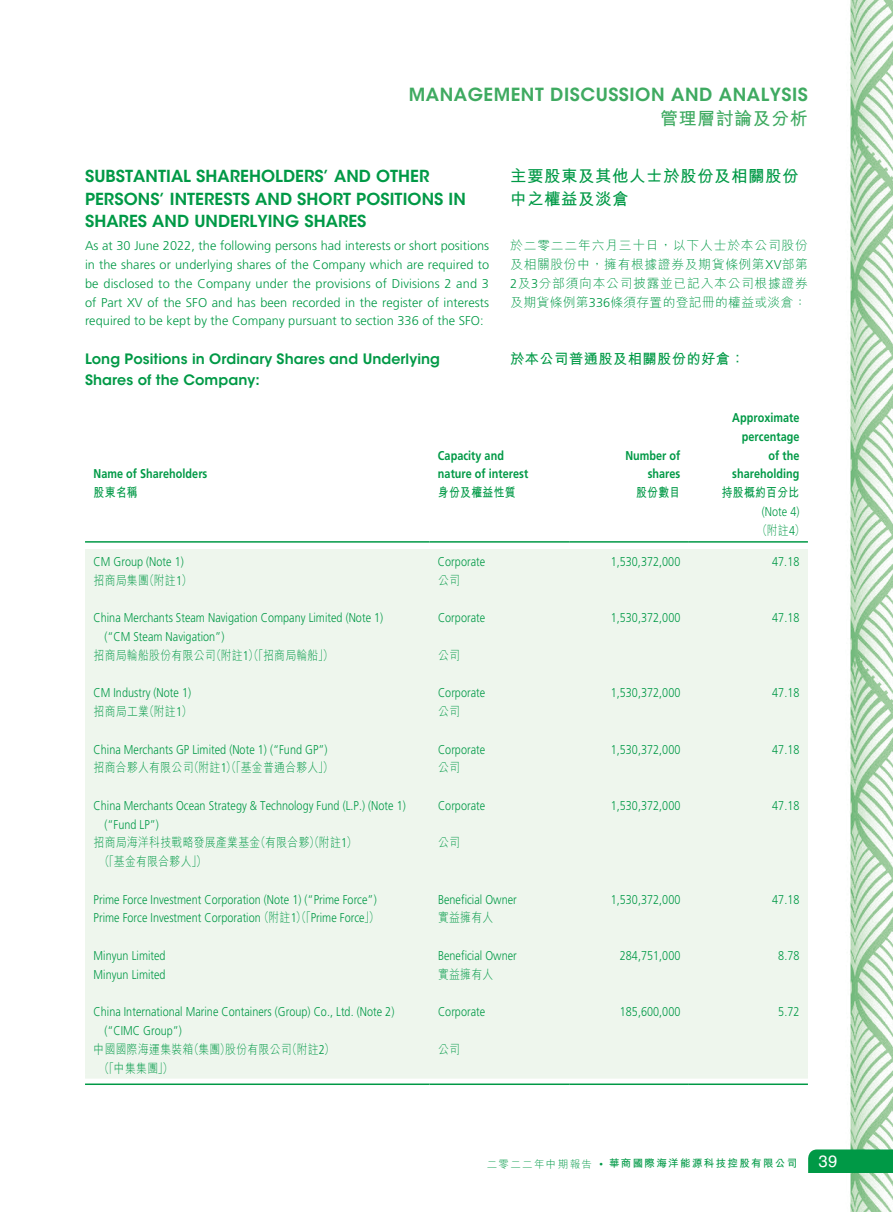
<style>
.page{position:relative;width:893px;height:1212px;background:#fff}
.page>*{position:absolute;margin:0;border:0;box-sizing:border-box;transform-origin:0 0}
.t1{font:600 18px "ITC Avant Garde Std";letter-spacing:.03em;color:#3faa61}
.t2{font:700 18px "M Hei HK";letter-spacing:.03em;color:#3faa61}
.t3{font:600 16.5px/22.5px "ITC Avant Garde Std";letter-spacing:.005em;color:#009946}
.t4{font:700 16.5px/22.5px "M Hei HK";letter-spacing:.03em;color:#009946}
.t5{font:16.5px "Helvetica LT Std";color:#fff}
.t6{font:600 14.25px/20.2px "ITC Avant Garde Std";letter-spacing:.005em;color:#009946}
.t7{font:700 14.25px "M Hei HK";letter-spacing:.03em;color:#009946}
.t8{font:300 12.75px/18.8px "Frutiger LT Std";letter-spacing:.005em;color:#009946;scale:.85 1}
.t9{font:300 12.75px/18.8px "Frutiger LT Std";letter-spacing:.005em;color:#009946;text-align:justify}
.t10{font:300 12.75px/18.8px "M Hei HK";letter-spacing:.03em;color:#009946;scale:.85 1}
.t11{font:700 12.75px/18.8px "Frutiger LT Std";letter-spacing:.005em;color:#009946;text-align:right;scale:.85 1}
.t12{font:300 12.75px/18.8px "M Hei HK";letter-spacing:.03em;color:#009946;text-align:justify}
.t13{font:700 12.75px "M Hei HK";letter-spacing:.03em;color:#009946;scale:.85 1}
.t14{font:700 10.5px "M Hei HK";letter-spacing:.13em;color:#009946}
.s1{font-family:"Frutiger LT Std"}
.s2{font-family:"M Hei HK"}
.s3{font-weight:300}
.s4{font-weight:300;font-size:7.5px}
</style>
<div class="page">
<img style="left:85px;top:0;width:808px;height:1212px">
<div style="left:808px;top:1149px;width:85px;height:24px;background:#009946"></div>
<div style="left:85px;top:549px;width:723px;height:525px;background:#eef6ed"></div>
<hr style="left:85px;top:1074px;width:723px;height:4px;background:#eef6ed">
<hr style="left:85px;top:541px;width:344px;height:2px;background:#009946">
<hr style="left:429px;top:541px;width:141px;height:2px;background:#009946">
<hr style="left:570px;top:541px;width:119px;height:2px;background:#009946">
<hr style="left:689px;top:541px;width:119px;height:2px;background:#009946">
<hr style="left:85px;top:1083px;width:344px;height:2px;background:#009946">
<hr style="left:429px;top:1083px;width:141px;height:2px;background:#009946">
<hr style="left:570px;top:1083px;width:119px;height:2px;background:#009946">
<hr style="left:689px;top:1083px;width:119px;height:2px;background:#009946">
<h1 class="t1" style="left:409px;top:83px;width:401px">MANAGEMENT DISCUSSION AND ANALYSIS</h1>
<h1 class="t2" style="left:660px;top:106px;width:149px">管理層討論及分析</h1>
<p class="t3" style="left:85px;top:165px;width:382px">SUBSTANTIAL SHAREHOLDERS’ AND OTHER<br>PERSONS’ INTERESTS AND SHORT POSITIONS IN<br>SHARES AND UNDERLYING SHARES</p>
<p class="t9" style="left:85px;top:237px;width:406px">As at 30 June 2022, the following persons had interests or short positions in the shares or underlying shares of the Company which are required to be disclosed to the Company under the provisions of Divisions 2 and 3 of Part XV of the SFO and has been recorded in the register of interests required to be kept by the Company pursuant to section 336 of the SFO:</p>
<p class="t6" style="left:85px;top:349px;width:356px">Long Positions in Ordinary Shares and Underlying<br>Shares of the Company:</p>
<p class="t4" style="left:510px;top:164px;width:290px">主要股東及其他人士於股份及相關股份中之權益及淡倉</p>
<p class="t12" style="left:510px;top:236px;width:299px">於二零二二年六月三十日，以下人士於本公司股份及相關股份中，擁有根據證券及期貨條例第<span class="s1">XV</span>部第<span class="s1">2</span>及<span class="s1">3</span>分部須向本公司披露並已記入本公司根據證券及期貨條例第<span class="s1">336</span>條須存置的登記冊的權益或淡倉：</p>
<p class="t7" style="left:510px;top:349px;width:236px">於本公司普通股及相關股份的好倉：</p>
<p class="t11" style="left:94px;top:465px;width:135px">Name of Shareholders</p>
<p class="t11" style="left:438px;top:446px;width:108px;text-align:left">Capacity and nature of interest</p>
<p class="t11" style="left:625px;top:446px;width:66px">Number of shares</p>
<p class="t11" style="left:732px;top:408px;width:81px">Approximate percentage of the shareholding</p>
<p class="t13" style="left:94px;top:483px;width:54px">股東名稱</p>
<p class="t13" style="left:438px;top:483px;width:93px">身份及權益性質</p>
<p class="t13" style="left:636px;top:483px;width:54px">股份數目</p>
<p class="t13" style="left:722px;top:483px;width:93px">持股概約百分比</p>
<p class="t8" style="left:762px;top:502px;width:46px">(Note 4)</p>
<p class="t10" style="left:757px;top:520px;width:58px">（附註<span class="s1">4</span>）</p>
<p class="t8" style="left:94px;top:552px;width:108px">CM Group (Note 1)</p>
<p class="t8" style="left:438px;top:552px;width:57px">Corporate</p>
<p class="t8" style="left:611px;top:552px;width:83px">1,530,372,000</p>
<p class="t8" style="left:772px;top:552px;width:34px">47.18</p>
<p class="t10" style="left:94px;top:571px;width:117px">招商局集團（附註<span class="s1">1</span>）</p>
<p class="t10" style="left:438px;top:571px;width:27px">公司</p>
<p class="t8" style="left:104px;top:609px;width:329px;text-indent:-11px">China Merchants Steam Navigation Company Limited (Note 1) (“CM Steam Navigation”)</p>
<p class="t8" style="left:438px;top:609px;width:57px">Corporate</p>
<p class="t8" style="left:611px;top:609px;width:83px">1,530,372,000</p>
<p class="t8" style="left:772px;top:609px;width:34px">47.18</p>
<p class="t10" style="left:94px;top:646px;width:284px">招商局輪船股份有限公司（附註<span class="s1">1</span>）（「招商局輪船」）</p>
<p class="t10" style="left:438px;top:646px;width:27px">公司</p>
<p class="t8" style="left:94px;top:684px;width:116px">CM Industry (Note 1)</p>
<p class="t8" style="left:438px;top:684px;width:57px">Corporate</p>
<p class="t8" style="left:611px;top:684px;width:83px">1,530,372,000</p>
<p class="t8" style="left:772px;top:684px;width:34px">47.18</p>
<p class="t10" style="left:94px;top:702px;width:117px">招商局工業（附註<span class="s1">1</span>）</p>
<p class="t10" style="left:438px;top:702px;width:27px">公司</p>
<p class="t8" style="left:94px;top:740px;width:277px">China Merchants GP Limited (Note 1) (“Fund GP”)</p>
<p class="t8" style="left:438px;top:740px;width:57px">Corporate</p>
<p class="t8" style="left:611px;top:740px;width:83px">1,530,372,000</p>
<p class="t8" style="left:772px;top:740px;width:34px">47.18</p>
<p class="t10" style="left:94px;top:758px;width:284px">招商合夥人有限公司（附註<span class="s1">1</span>）（「基金普通合夥人」）</p>
<p class="t10" style="left:438px;top:758px;width:27px">公司</p>
<p class="t8" style="left:104px;top:796px;width:356px;text-indent:-11px">China Merchants Ocean Strategy &amp; Technology Fund (L.P.) (Note 1) (“Fund LP”)</p>
<p class="t8" style="left:438px;top:796px;width:57px">Corporate</p>
<p class="t8" style="left:611px;top:796px;width:83px">1,530,372,000</p>
<p class="t8" style="left:772px;top:796px;width:34px">47.18</p>
<p class="t10" style="left:99px;top:833px;width:305px;text-indent:-5px">招商局海洋科技戰略發展產業基金（有限合夥）（附註<span class="s1">1</span>）（「基金有限合夥人」）</p>
<p class="t10" style="left:438px;top:833px;width:27px">公司</p>
<p class="t8" style="left:94px;top:890px;width:335px">Prime Force Investment Corporation (Note 1) (“Prime Force”)</p>
<p class="t8" style="left:438px;top:890px;width:94px">Beneficial Owner</p>
<p class="t8" style="left:611px;top:890px;width:83px">1,530,372,000</p>
<p class="t8" style="left:772px;top:890px;width:34px">47.18</p>
<p class="t8" style="left:94px;top:909px;width:338px">Prime Force Investment Corporation <span class="s2">（附註</span>1<span class="s2">）（「</span>Prime Force<span class="s2">」）</span></p>
<p class="t10" style="left:438px;top:908px;width:67px">實益擁有人</p>
<p class="t8" style="left:94px;top:946px;width:86px">Minyun Limited</p>
<p class="t8" style="left:438px;top:946px;width:94px">Beneficial Owner</p>
<p class="t8" style="left:620px;top:946px;width:73px">284,751,000</p>
<p class="t8" style="left:778px;top:946px;width:26px">8.78</p>
<p class="t8" style="left:94px;top:965px;width:86px">Minyun Limited</p>
<p class="t10" style="left:438px;top:964px;width:67px">實益擁有人</p>
<p class="t8" style="left:104px;top:1002px;width:343px;text-indent:-11px">China International Marine Containers (Group) Co., Ltd. (Note 2) (“CIMC Group”)</p>
<p class="t8" style="left:438px;top:1002px;width:57px">Corporate</p>
<p class="t8" style="left:620px;top:1002px;width:73px">185,600,000</p>
<p class="t8" style="left:778px;top:1002px;width:26px">5.72</p>
<p class="t10" style="left:99px;top:1039px;width:279px;text-indent:-5px">中國國際海運集裝箱（集團）股份有限公司（附註<span class="s1">2</span>）（「中集集團」）</p>
<p class="t10" style="left:438px;top:1039px;width:27px">公司</p>
<p class="t14" style="left:487px;top:1155px;width:312px"><span class="s3">二零二二年中期報告</span> <span class="s4">‧</span> 華商國際海洋能源科技控股有限公司</p>
<p class="t5" style="left:819px;top:1152px;width:20px">39</p>
</div>
